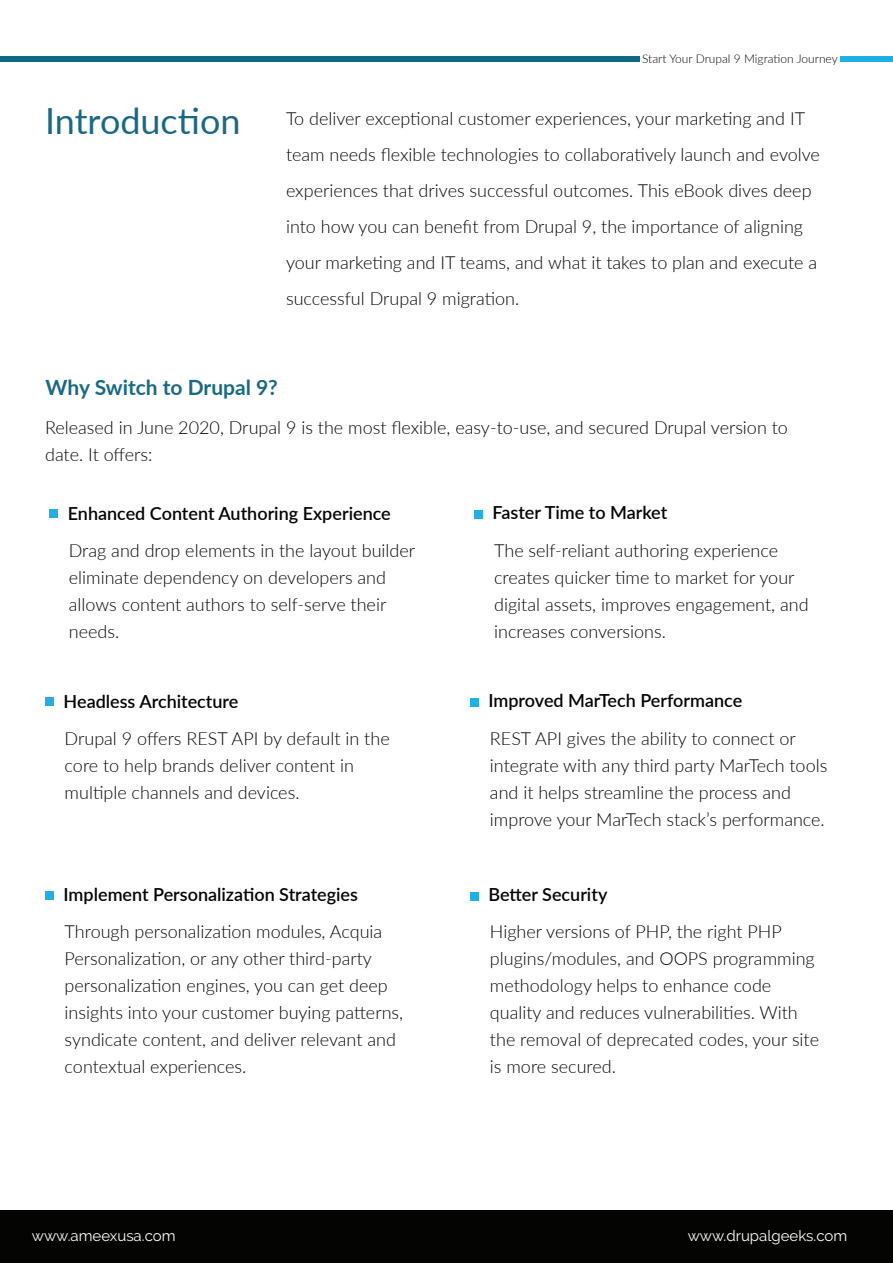
<style>
.page{position:relative;width:893px;height:1263px;background:#fff}
.page>*{position:absolute;margin:0;border:0;box-sizing:border-box;transform-origin:0 0}
.t1{font:36px "Lato";color:#186986}
.t2{font:700 21px "Lato";color:#186986}
.t3{font:300 18px/27px "Lato";color:#040503}
.t4{font:600 18px "Lato";color:#040503}
.t5{font:15px "Raleway";color:#fff}
.t6{font:300 12px "Lato";color:#040503}
</style>
<div class="page">
<div style="left:49px;top:509px;width:9px;height:9px;background:#1fb0e6"></div>
<div style="left:474px;top:510px;width:9px;height:9px;background:#1fb0e6"></div>
<div style="left:45px;top:697px;width:9px;height:9px;background:#1fb0e6"></div>
<div style="left:470px;top:698px;width:9px;height:9px;background:#1fb0e6"></div>
<div style="left:45px;top:891px;width:9px;height:9px;background:#1fb0e6"></div>
<div style="left:470px;top:892px;width:9px;height:9px;background:#1fb0e6"></div>
<div style="left:0;top:1210px;width:893px;height:53px;background:#040503"></div>
<div style="left:0;top:57px;width:639px;height:5px;background:#0e6984"></div>
<div style="left:840px;top:57px;width:52px;height:5px;background:#1fb0e6"></div>
<h1 class="t1" style="left:45px;top:95px;width:197px">Introduction</h1>
<p class="t6" style="left:642px;top:50px;width:197px">Start Your Drupal 9 Migration Journey</p>
<p class="t3" style="left:286px;top:100px;width:535px;line-height:36px">To deliver exceptional customer experiences, your marketing and IT team needs flexible technologies to collaboratively launch and evolve experiences that drives successful outcomes. This eBook dives deep into how you can benefit from Drupal 9, the importance of aligning your marketing and IT teams, and what it takes to plan and execute a successful Drupal 9 migration.</p>
<p class="t2" style="left:46px;top:372px;width:234px">Why Switch to Drupal 9?</p>
<p class="t3" style="left:45px;top:413px;width:744px">Released in June 2020, Drupal 9 is the most flexible, easy-to-use, and secured Drupal version to date. It offers:</p>
<p class="t4" style="left:68px;top:500px;width:325px">Enhanced Content Authoring Experience</p>
<p class="t3" style="left:69px;top:536px;width:348px">Drag and drop elements in the layout builder eliminate dependency on developers and allows content authors to self-serve their needs.</p>
<p class="t4" style="left:64px;top:688px;width:176px">Headless Architecture</p>
<p class="t3" style="left:65px;top:724px;width:327px">Drupal 9 offers REST API by default in the core to help brands deliver content in multiple channels and devices.</p>
<p class="t4" style="left:64px;top:882px;width:296px">Implement Personalization Strategies</p>
<p class="t3" style="left:65px;top:918px;width:340px">Through personalization modules, Acquia Personalization, or any other third-party personalization engines, you can get deep insights into your customer buying patterns, syndicate content, and deliver relevant and contextual experiences.</p>
<p class="t4" style="left:493px;top:500px;width:176px">Faster Time to Market</p>
<p class="t3" style="left:494px;top:536px;width:316px">The self-reliant authoring experience creates quicker time to market for your digital assets, improves engagement, and increases conversions.</p>
<p class="t4" style="left:488px;top:688px;width:255px">Improved MarTech Performance</p>
<p class="t3" style="left:490px;top:724px;width:339px">REST API gives the ability to connect or integrate with any third party MarTech tools and it helps streamline the process and improve your MarTech stack’s performance.</p>
<p class="t4" style="left:488px;top:881px;width:120px">Better Security</p>
<p class="t3" style="left:490px;top:918px;width:331px">Higher versions of PHP, the right PHP plugins/modules, and OOPS programming methodology helps to enhance code quality and reduces vulnerabilities. With the removal of deprecated codes, your site is more secured.</p>
<p class="t5" style="left:32px;top:1227px;width:145px">www.ameexusa.com</p>
<p class="t5" style="left:688px;top:1227px;width:161px">www.drupalgeeks.com</p>
</div>
